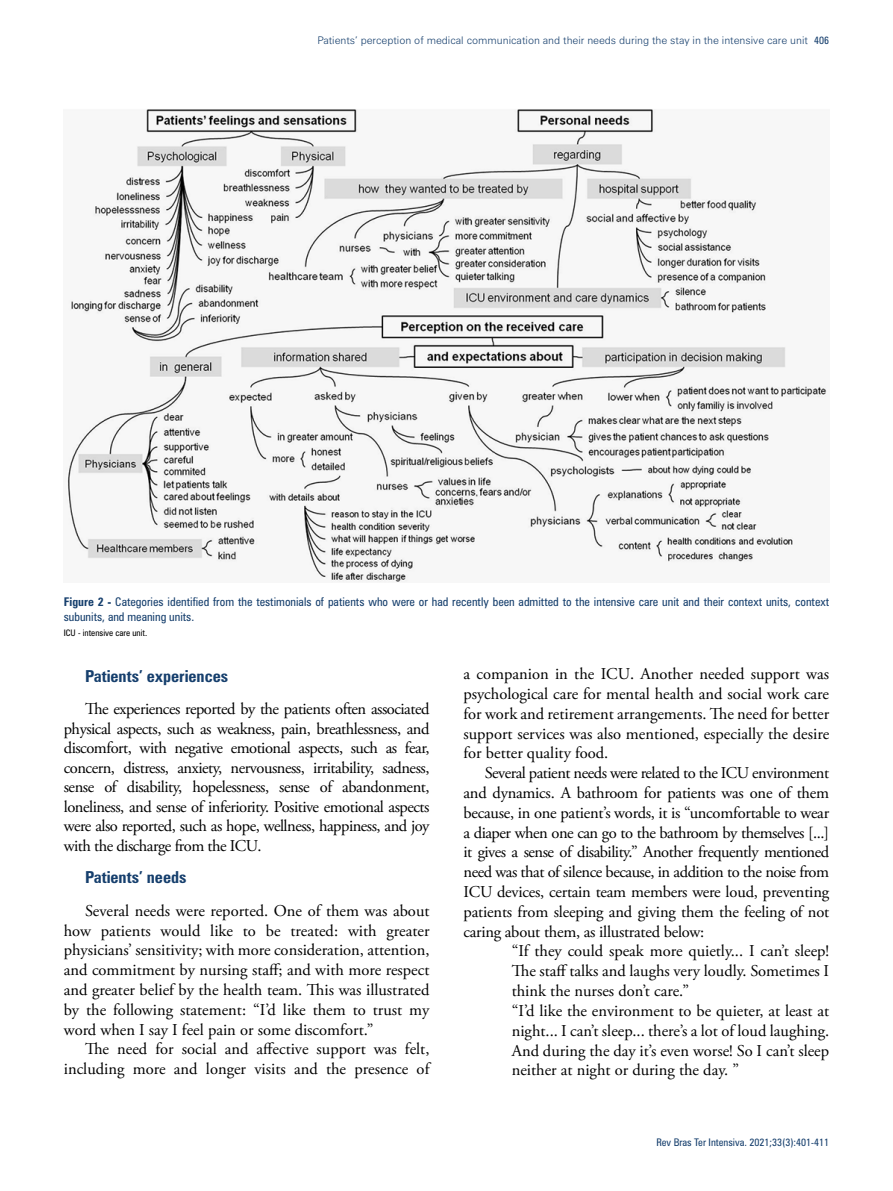
<style>
.page{position:relative;width:893px;height:1191px;background:#fff}
.page>*{position:absolute;margin:0;border:0;box-sizing:border-box;transform-origin:0 0}
.t1{font:16.5px/19.8px "Adobe Garamond Pro";color:#000;text-align:justify}
.t2{font:700 condensed 16.5px "Zurich BT";color:#163f6d}
.t3{font:condensed 12px/15px "Zurich BT";color:#163f6d}
.t4{font:300 10.5px "Zurich BT";color:#163f6d}
.t5{font:condensed 10.5px "Zurich BT";color:#163f6d}
.t6{font:condensed 9px "Zurich BT";color:#000}
.s1{font-weight:400;font-stretch:condensed}
.s2{font-weight:700}
</style>
<div class="page">
<img style="left:67px;top:109px;width:760px;height:473px">
<p class="t4" style="left:318px;top:34px;width:513px">Patients’ perception of medical communication and their needs during the stay in the intensive care unit <span class="s1">406</span></p>
<p class="t3" style="left:64px;top:594px;width:767px"><span class="s2">Figure 2 -</span> Categories identified from the testimonials of patients who were or had recently been admitted to the intensive care unit and their context units, context subunits, and meaning units.</p>
<p class="t6" style="left:64px;top:627px;width:85px">ICU - intensive care unit.</p>
<p class="t2" style="left:85px;top:666px;width:145px">Patients’ experiences</p>
<p class="t1" style="left:64px;top:700px;width:367px;text-indent:21px">The experiences reported by the patients often associated physical aspects, such as weakness, pain, breathlessness, and discomfort, with negative emotional aspects, such as fear, concern, distress, anxiety, nervousness, irritability, sadness, sense of disability, hopelessness, sense of abandonment, loneliness, and sense of inferiority. Positive emotional aspects were also reported, such as hope, wellness, happiness, and joy with the discharge from the ICU.</p>
<p class="t2" style="left:85px;top:867px;width:103px">Patients’ needs</p>
<p class="t1" style="left:64px;top:901px;width:367px;text-indent:21px">Several needs were reported. One of them was about how patients would like to be treated: with greater physicians’ sensitivity; with more consideration, attention, and commitment by nursing staff; and with more respect and greater belief by the health team. This was illustrated by the following statement: “I’d like them to trust my word when I say I feel pain or some discomfort.”</p>
<p class="t1" style="left:64px;top:1039px;width:367px;text-align:right">The need for social and affective support was felt, including more and longer visits and the presence of</p>
<p class="t1" style="left:463px;top:664px;width:367px">a companion in the ICU. Another needed support was psychological care for mental health and social work care for work and retirement arrangements. The need for better support services was also mentioned, especially the desire for better quality food.</p>
<p class="t1" style="left:463px;top:763px;width:367px;text-indent:21px">Several patient needs were related to the ICU environment and dynamics. A bathroom for patients was one of them because, in one patient’s words, it is “uncomfortable to wear a diaper when one can go to the bathroom by themselves [...] it gives a sense of disability.” Another frequently mentioned need was that of silence because, in addition to the noise from ICU devices, certain team members were loud, preventing patients from sleeping and giving them the feeling of not caring about them, as illustrated below:</p>
<p class="t1" style="left:512px;top:942px;width:319px;text-align:left">“If they could speak more quietly... I can’t sleep!<br>The staff talks and laughs very loudly. Sometimes I think the nurses don’t care.”<br>“I’d like the environment to be quieter, at least at night... I can’t sleep... there’s a lot of loud laughing.<br>And during the day it’s even worse! So I can’t sleep neither at night or during the day. ”</p>
<p class="t5" style="left:656px;top:1135px;width:174px">Rev Bras Ter Intensiva. 2021;33(3):401-411</p>
</div>
